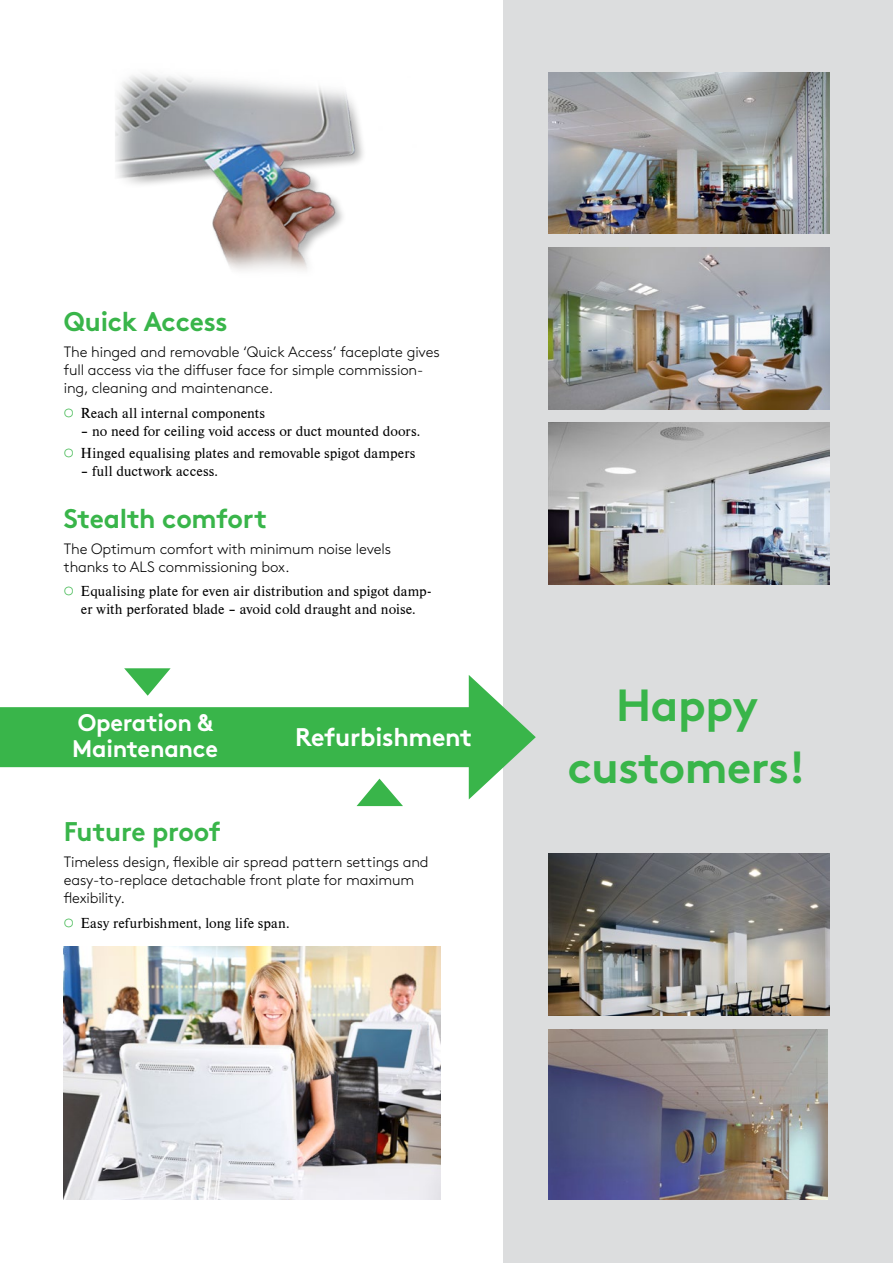
<style>
.page{position:relative;width:893px;height:1263px;background:#fff}
.page>*{position:absolute;margin:0;border:0;box-sizing:border-box;transform-origin:0 0}
.t1{font:700 45px/62.6px "Brown";letter-spacing:-.01em;color:#39b54a;text-align:center}
.t2{font:700 27px "Brown";letter-spacing:-.01em;color:#39b54a}
.t3{font:700 25.5px "Brown";letter-spacing:-.01em;color:#fff}
.t4{font:700 24px/25.5px "Brown";letter-spacing:-.01em;color:#fff}
.t5{font:300 15px/18px "Brown";letter-spacing:-.01em;color:#000}
.t6{font:15px/18px "Nimbus Rom D";letter-spacing:.005em;color:#000;text-align:center}
.s1{color:#39b54a}
</style>
<div class="page">
<img style="left:115px;top:30px;width:389px;height:258px">
<div style="left:504px;top:0;width:389px;height:1263px;background:#dcddde"></div>
<div style="left:0;top:707px;width:487px;height:60px;background:#39b54a"></div>
<svg style="left:469px;top:675px;width:67px;height:124px"></svg>
<img style="left:549px;top:72px;width:280px;height:162px">
<img style="left:549px;top:247px;width:280px;height:162px">
<img style="left:549px;top:422px;width:280px;height:162px">
<img style="left:549px;top:854px;width:280px;height:161px">
<img style="left:549px;top:1029px;width:278px;height:170px">
<img style="left:64px;top:946px;width:376px;height:253px">
<svg style="left:357px;top:779px;width:46px;height:27px"></svg>
<svg style="left:124px;top:668px;width:47px;height:28px"></svg>
<h2 class="t2" style="left:64px;top:299px;width:165px">Quick Access</h2>
<p class="t5" style="left:64px;top:342px;width:377px">The hinged and removable ‘Quick Access’ faceplate gives full access via the diffuser face for simple commission&shy;ing, cleaning and maintenance.</p>
<p class="t6" style="left:64px;top:404px;width:203px"><span class="s1">○</span> Reach all internal components</p>
<p class="t6" style="left:81px;top:422px;width:341px">– no need for ceiling void access or duct mounted doors.</p>
<p class="t6" style="left:64px;top:444px;width:353px"><span class="s1">○</span> Hinged equalising plates and removable spigot dampers</p>
<p class="t6" style="left:81px;top:462px;width:139px">– full ductwork access.</p>
<h2 class="t2" style="left:64px;top:496px;width:205px">Stealth comfort</h2>
<p class="t5" style="left:64px;top:539px;width:329px">The Optimum comfort with minimum noise levels thanks to ALS commissioning box.</p>
<p class="t6" style="left:64px;top:583px;width:368px"><span class="s1">○</span> Equalising plate for even air distribution and spigot damp&shy;er with perforated blade – avoid cold draught and noise.</p>
<h3 class="t4" style="left:72px;top:708px;width:147px">Operation &amp;<br>Maintenance</h3>
<h3 class="t3" style="left:295px;top:716px;width:179px">Refurbishment</h3>
<h2 class="t2" style="left:64px;top:809px;width:159px">Future proof</h2>
<p class="t5" style="left:64px;top:852px;width:366px">Timeless design, flexible air spread pattern settings and easy-to-replace detachable front plate for maximum flexibility.</p>
<p class="t6" style="left:64px;top:914px;width:227px"><span class="s1">○</span> Easy refurbishment, long life span.</p>
<h1 class="t1" style="left:568px;top:669px;width:239px">Happy customers!</h1>
</div>
